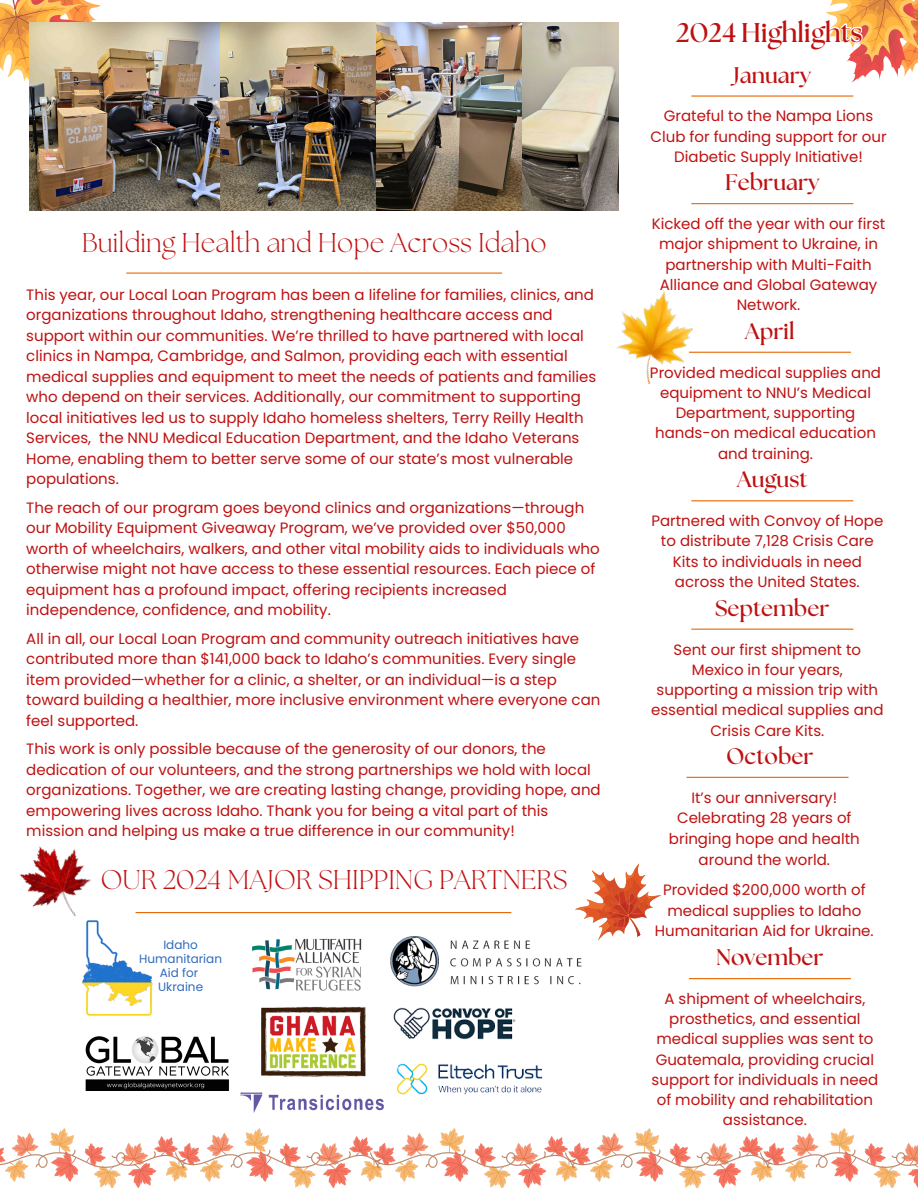
<style>
.page{position:relative;width:918px;height:1188px;background:#fff}
.page>*{position:absolute;margin:0;border:0;box-sizing:border-box;transform-origin:0 0}
.t1{font:300 27px "The Seasons";color:#bf1010}
.t2{font:700 27px "The Seasons";color:#bf1010}
.t3{font:700 22.5px "The Seasons";color:#bf1010}
.t4{font:15px/20.2px "Poppins";color:#bf1010;text-align:center}
.t5{font:12px/14px "Poppins";color:#2f6bbb;text-align:center}
</style>
<div class="page">
<hr style="left:136px;top:912px;width:375px;height:1px;background:#e66800">
<svg style="left:575px;top:863px;width:86px;height:78px"></svg>
<img style="left:0;top:1128px;width:175px;height:60px">
<img style="left:175px;top:1128px;width:195px;height:60px">
<img style="left:370px;top:1128px;width:195px;height:60px">
<img style="left:565px;top:1128px;width:195px;height:60px">
<img style="left:760px;top:1128px;width:158px;height:60px">
<svg style="left:0;top:0;width:131px;height:82px"></svg>
<svg style="left:826px;top:0;width:92px;height:97px"></svg>
<img style="left:616px;top:290px;width:90px;height:94px">
<img style="left:19px;top:846px;width:73px;height:70px">
<img style="left:396px;top:1063px;width:147px;height:32px">
<img style="left:393px;top:1007px;width:123px;height:33px">
<img style="left:390px;top:937px;width:196px;height:49px">
<img style="left:252px;top:938px;width:110px;height:53px">
<img style="left:85px;top:1036px;width:144px;height:54px">
<img style="left:261px;top:1007px;width:105px;height:69px">
<img style="left:81px;top:920px;width:72px;height:96px">
<img style="left:240px;top:1092px;width:144px;height:21px">
<hr style="left:691px;top:95px;width:162px;height:2px;background:#e66800">
<hr style="left:691px;top:203px;width:162px;height:1px;background:#e66800">
<hr style="left:687px;top:777px;width:162px;height:1px;background:#e66800">
<hr style="left:691px;top:629px;width:162px;height:1px;background:#e66800">
<hr style="left:691px;top:500px;width:162px;height:1px;background:#e66800">
<hr style="left:689px;top:352px;width:162px;height:1px;background:#e66800">
<hr style="left:689px;top:978px;width:162px;height:1px;background:#e66800">
<hr style="left:126px;top:273px;width:376px;height:1px;background:#e66800">
<img style="left:29px;top:23px;width:589px;height:188px">
<p class="t1" style="left:82px;top:230px;width:466px">Building Health and Hope Across Idaho</p>
<p class="t4" style="left:26px;top:284px;width:571px;text-align:left">This year, our Local Loan Program has been a lifeline for families, clinics, and organizations throughout Idaho, strengthening healthcare access and support within our communities. We’re thrilled to have partnered with local clinics in Nampa, Cambridge, and Salmon, providing each with essential medical supplies and equipment to meet the needs of patients and families who depend on their services. Additionally, our commitment to supporting local initiatives led us to supply Idaho homeless shelters, Terry Reilly Health Services, the NNU Medical Education Department, and the Idaho Veterans Home, enabling them to better serve some of our state’s most vulnerable populations.</p>
<p class="t4" style="left:26px;top:497px;width:575px;text-align:left">The reach of our program goes beyond clinics and organizations—through our Mobility Equipment Giveaway Program, we’ve provided over $50,000 worth of wheelchairs, walkers, and other vital mobility aids to individuals who otherwise might not have access to these essential resources. Each piece of equipment has a profound impact, offering recipients increased independence, confidence, and mobility.</p>
<h4 class="t4" style="left:26px;top:628px;width:576px;text-align:left">All in all, our Local Loan Program and community outreach initiatives have contributed more than $141,000 back to Idaho’s communities. Every single item provided—whether for a clinic, a shelter, or an individual—is a step toward building a healthier, more inclusive environment where everyone can feel supported.</h4>
<h5 class="t4" style="left:26px;top:738px;width:576px;text-align:left">This work is only possible because of the generosity of our donors, the dedication of our volunteers, and the strong partnerships we hold with local organizations. Together, we are creating lasting change, providing hope, and empowering lives across Idaho. Thank you for being a vital part of this mission and helping us make a true difference in our community!</h5>
<p class="t1" style="left:101px;top:867px;width:468px">OUR 2024 MAJOR SHIPPING PARTNERS</p>
<p class="t5" style="left:139px;top:938px;width:84px">Idaho<br>Humanitarian</p>
<p class="t5" style="left:160px;top:966px;width:40px">Aid for</p>
<p class="t5" style="left:158px;top:980px;width:46px">Ukraine</p>
<h1 class="t2" style="left:676px;top:20px;width:188px">2024 Highlights</h1>
<h3 class="t3" style="left:733px;top:65px;width:79px">January</h3>
<h5 class="t4" style="left:651px;top:106px;width:238px">Grateful to the Nampa Lions<br>Club for funding support for our<br>Diabetic Supply Initiative!</h5>
<h5 class="t3" style="left:725px;top:172px;width:96px">February</h5>
<h5 class="t4" style="left:652px;top:214px;width:235px">Kicked off the year with our first major shipment to Ukraine, in partnership with Multi-Faith<br>Alliance and Global Gateway<br>Network.</h5>
<h5 class="t3" style="left:745px;top:321px;width:51px">April</h5>
<h4 class="t4" style="left:650px;top:362px;width:233px">Provided medical supplies and equipment to NNU’s Medical<br>Department, supporting hands-on medical education and training.</h4>
<h5 class="t3" style="left:737px;top:469px;width:72px">August</h5>
<h4 class="t4" style="left:651px;top:511px;width:233px">Partnered with Convoy of Hope to distribute 7,128 Crisis Care<br>Kits to individuals in need across the United States.</h4>
<h5 class="t3" style="left:715px;top:598px;width:116px">September</h5>
<h4 class="t4" style="left:651px;top:639px;width:234px">Sent our first shipment to<br>Mexico in four years, supporting a mission trip with essential medical supplies and<br>Crisis Care Kits.</h4>
<p class="t3" style="left:726px;top:746px;width:89px">October</p>
<h5 class="t4" style="left:669px;top:787px;width:192px;line-height:20.7px">It’s our anniversary!<br>Celebrating 28 years of bringing hope and health around the world.</h5>
<h5 class="t4" style="left:655px;top:880px;width:220px;line-height:20.7px">Provided $200,000 worth of medical supplies to Idaho<br>Humanitarian Aid for Ukraine.</h5>
<h5 class="t3" style="left:716px;top:947px;width:109px">November</h5>
<h4 class="t4" style="left:652px;top:989px;width:228px">A shipment of wheelchairs, prosthetics, and essential medical supplies was sent to<br>Guatemala, providing crucial support for individuals in need of mobility and rehabilitation assistance.</h4>
</div>
